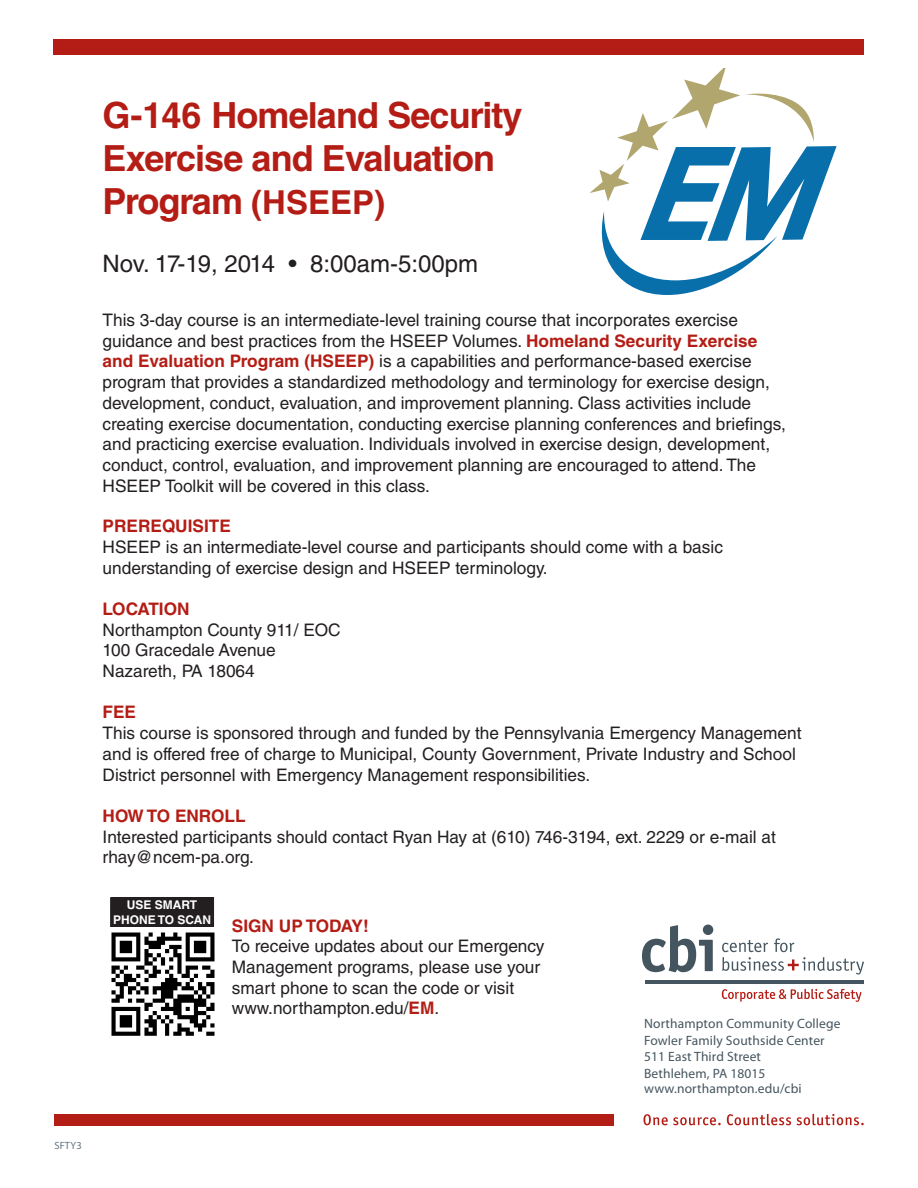
<style>
.page{position:relative;width:918px;height:1188px;background:#fff}
.page>*{position:absolute;margin:0;border:0;box-sizing:border-box;transform-origin:0 0}
.t1{font:700 36px/43.2px "Helvetica LT Std";letter-spacing:-.025em;color:#b41d15}
.t2{font:24px "Helvetica LT Std";color:#231f20}
.t3{font:17.25px/20.7px "Helvetica LT Std";color:#231f20}
.t4{font:700 17.25px "Helvetica LT Std";color:#b41d15}
.t5{font:13.5px "Myriad Pro";letter-spacing:.01em;color:#45555f}
.t6{font:700 12px/14.4px "Helvetica LT Std";color:#fff;text-align:center}
.t7{font:10.5px "Myriad Pro";letter-spacing:.01em;color:#64747e}
.s1{font-size:33px}
.s2{font-weight:700;color:#b41d15}
</style>
<div class="page">
<div style="left:54px;top:40px;width:810px;height:15px;background:#b41d15"></div>
<svg style="left:643px;top:1114px;width:78px;height:11px"></svg>
<svg style="left:727px;top:1114px;width:64px;height:11px"></svg>
<svg style="left:797px;top:1114px;width:67px;height:11px"></svg>
<svg style="left:642px;top:925px;width:71px;height:47px"></svg>
<div style="left:703px;top:925px;width:10px;height:10px;background:#45555f;border-radius:50%"></div>
<svg style="left:722px;top:938px;width:142px;height:37px"></svg>
<hr style="left:645px;top:980px;width:218px;height:4px;background:#45555f">
<svg style="left:722px;top:989px;width:140px;height:13px"></svg>
<div style="left:54px;top:1114px;width:560px;height:11px;background:#b41d15"></div>
<svg style="left:589px;top:68px;width:248px;height:227px"></svg>
<div style="left:111px;top:898px;width:103px;height:29px;background:#231f20"></div>
<div style="left:110px;top:897px;width:104px;height:30px;border:1px solid #231f20"></div>
<img style="left:111px;top:932px;width:104px;height:104px">
<p class="t7" style="left:54px;top:1139px;width:29px">SFTY3</p>
<p class="t1" style="left:103px;top:93px;width:421px">G-146 Homeland Security<br>Exercise and Evaluation<br>Program <span class="s1">(HSEEP)</span></p>
<p class="t2" style="left:103px;top:249px;width:377px">Nov. 17-19, 2014 • 8:00am-5:00pm</p>
<p class="t3" style="left:103px;top:310px;width:685px">This 3-day course is an intermediate-level training course that incorporates exercise guidance and best practices from the HSEEP Volumes. <span class="s2">Homeland Security Exercise and Evaluation Program (HSEEP)</span> is a capabilities and performance-based exercise program that provides a standardized methodology and terminology for exercise design, development, conduct, evaluation, and improvement planning. Class activities include creating exercise documentation, conducting exercise planning conferences and briefings, and practicing exercise evaluation. Individuals involved in exercise design, development, conduct, control, evaluation, and improvement planning are encouraged to attend. The HSEEP Toolkit will be covered in this class.</p>
<p class="t4" style="left:103px;top:516px;width:130px">PREREQUISITE</p>
<p class="t3" style="left:103px;top:536px;width:622px">HSEEP is an intermediate-level course and participants should come with a basic understanding of exercise design and HSEEP terminology.</p>
<p class="t4" style="left:103px;top:598px;width:88px">LOCATION</p>
<p class="t3" style="left:103px;top:619px;width:240px">Northampton County 911/ EOC</p>
<p class="t3" style="left:103px;top:640px;width:175px">100 Gracedale Avenue</p>
<p class="t3" style="left:103px;top:661px;width:154px">Nazareth, PA 18064</p>
<p class="t4" style="left:103px;top:702px;width:35px">FEE</p>
<p class="t3" style="left:103px;top:723px;width:700px">This course is sponsored through and funded by the Pennsylvania Emergency Management and is offered free of charge to Municipal, County Government, Private Industry and School<br>District personnel with Emergency Management responsibilities.</p>
<p class="t4" style="left:103px;top:805px;width:145px">HOW TO ENROLL</p>
<p class="t3" style="left:103px;top:826px;width:675px">Interested participants should contact Ryan Hay at (610) 746-3194, ext. 2229 or e-mail at rhay@ncem-pa.org.</p>
<p class="t6" style="left:113px;top:898px;width:99px">USE SMART<br>PHONE TO SCAN</p>
<p class="t4" style="left:232px;top:915px;width:138px">SIGN UP TODAY!</p>
<p class="t3" style="left:232px;top:936px;width:314px">To receive updates about our Emergency<br>Management programs, please use your smart phone to scan the code or visit</p>
<p class="t3" style="left:232px;top:998px;width:209px">www.northampton.edu/<span class="s2">EM</span>.</p>
<p class="t5" style="left:644px;top:1015px;width:198px">Northampton Community College</p>
<p class="t5" style="left:644px;top:1032px;width:182px">Fowler Family Southside Center</p>
<p class="t5" style="left:644px;top:1048px;width:118px">511 East Third Street</p>
<p class="t5" style="left:644px;top:1065px;width:123px">Bethlehem, PA 18015</p>
<p class="t5" style="left:644px;top:1080px;width:159px">www.northampton.edu/cbi</p>
</div>
